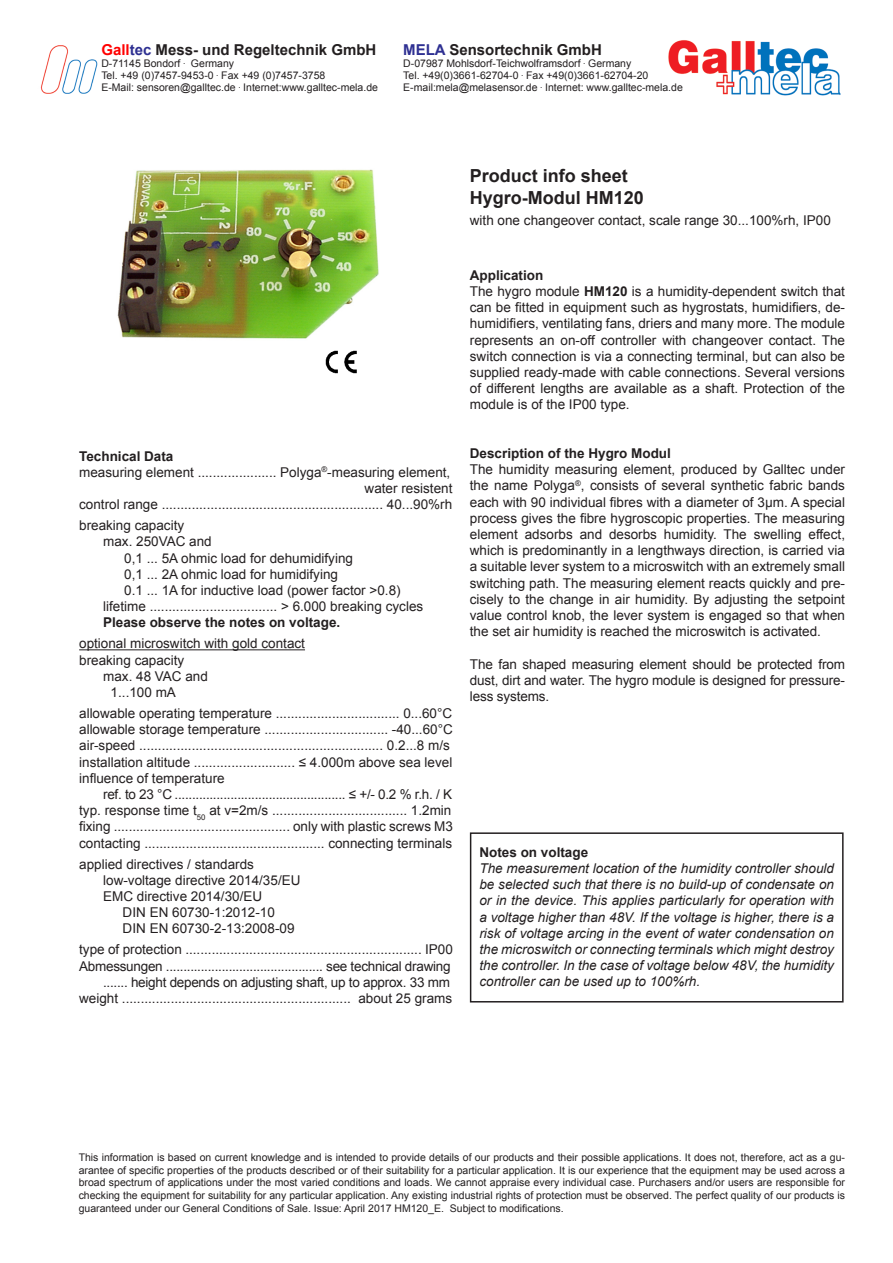
<style>
.page{position:relative;width:893px;height:1263px;background:#fff}
.page>*{position:absolute;margin:0;border:0;box-sizing:border-box;transform-origin:0 0}
.t1{font:700 18px "Arial";color:#231f20}
.t2{font:700 15px "Arial";color:#231f20}
.t3{font:13.5px/16.2px "Arial";color:#231f20;text-align:justify}
.t4{font:italic 13.5px/16.2px "Arial";color:#231f20;text-align:justify}
.t5{font:13.5px "Arial";letter-spacing:-.02em;color:#231f20}
.t6{font:700 13.5px "Arial";color:#231f20}
.t7{font:10.5px/12.6px "Arial";color:#231f20;text-align:justify}
.s1{color:#f00}
.s2{color:#2e3092}
.s3{font-weight:700}
</style>
<div class="page">
<img style="left:40px;top:45px;width:58px;height:49px">
<img style="left:668px;top:40px;width:173px;height:56px">
<img style="left:325px;top:350px;width:32px;height:24px">
<img style="left:117px;top:169px;width:262px;height:170px">
<div style="left:470px;top:832px;width:374px;height:170px;border:2px solid #231f20"></div>
<hr style="left:79px;top:649px;width:226px;height:1px;background:#231f20">
<p class="t2" style="left:101px;top:40px;width:277px"><span class="s1">Gall</span><span class="s2">tec</span> Mess- und Regeltechnik GmbH</p>
<p class="t2" style="left:403px;top:40px;width:200px"><span class="s2">MELA</span> Sensortechnik GmbH</p>
<p class="t7" style="left:101px;top:57px;width:134px">D-71145 Bondorf <sup>.</sup> Germany</p>
<p class="t7" style="left:403px;top:57px;width:230px">D-07987 Mohlsdorf-Teichwolframsdorf <sup>.</sup> Germany</p>
<p class="t7" style="left:101px;top:69px;width:226px">Tel. +49 (0)7457-9453-0 <sup>.</sup> Fax +49 (0)7457-3758</p>
<p class="t7" style="left:403px;top:69px;width:247px">Tel. +49(0)3661-62704-0 <sup>.</sup> Fax +49(0)3661-62704-20</p>
<p class="t7" style="left:101px;top:81px;width:278px">E-Mail: sensoren@galltec.de <sup>.</sup> Internet:www.galltec-mela.de</p>
<p class="t7" style="left:403px;top:81px;width:281px">E-mail:mela@melasensor.de <sup>.</sup> Internet: www.galltec-mela.de</p>
<p class="t6" style="left:79px;top:447px;width:96px">Technical Data</p>
<p class="t3" style="left:79px;top:464px;width:375px;text-align:right">measuring element ..................... Polyga<sup>®</sup>-measuring element, water resistent</p>
<p class="t3" style="left:79px;top:496px;width:375px">control range ........................................................... 40...90%rh</p>
<p class="t3" style="left:79px;top:517px;width:107px">breaking capacity</p>
<p class="t3" style="left:103px;top:534px;width:110px">max. 250VAC and</p>
<p class="t3" style="left:124px;top:550px;width:230px">0,1 ... 5A ohmic load for dehumidifying</p>
<p class="t3" style="left:124px;top:566px;width:215px">0,1 ... 2A ohmic load for humidifying</p>
<p class="t3" style="left:124px;top:582px;width:278px">0.1 ... 1A for inductive load (power factor &gt;0.8)</p>
<p class="t3" style="left:103px;top:598px;width:322px">lifetime .................................. &gt; 6.000 breaking cycles</p>
<p class="t6" style="left:103px;top:614px;width:239px">Please observe the notes on voltage.</p>
<p class="t3" style="left:79px;top:636px;width:227px">optional microswitch with gold contact</p>
<p class="t3" style="left:79px;top:652px;width:107px">breaking capacity</p>
<p class="t3" style="left:103px;top:668px;width:106px">max. 48 VAC and</p>
<p class="t3" style="left:111px;top:684px;width:67px">1...100 mA</p>
<p class="t3" style="left:79px;top:705px;width:375px">allowable operating temperature ................................. 0...60°C</p>
<p class="t3" style="left:79px;top:721px;width:375px">allowable storage temperature ................................. -40...60°C</p>
<p class="t3" style="left:79px;top:738px;width:372px">air-speed ................................................................. 0.2...8 m/s</p>
<p class="t3" style="left:79px;top:754px;width:375px">installation altitude ........................... ≤ 4.000m above sea level</p>
<p class="t3" style="left:79px;top:770px;width:147px">influence of temperature</p>
<p class="t3" style="left:103px;top:786px;width:350px">ref. to 23 °C ................................................. ≤ +/- 0.2 % r.h. / K</p>
<p class="t3" style="left:79px;top:802px;width:374px">typ. response time t<sub>50</sub> at v=2m/s .................................... 1.2min</p>
<p class="t3" style="left:79px;top:819px;width:375px">fixing ............................................... only with plastic screws M3</p>
<p class="t3" style="left:79px;top:835px;width:374px">contacting ................................................ connecting terminals</p>
<p class="t3" style="left:79px;top:856px;width:176px">applied directives / standards</p>
<p class="t3" style="left:103px;top:872px;width:199px">low-voltage directive 2014/35/EU</p>
<p class="t3" style="left:103px;top:888px;width:161px">EMC directive 2014/30/EU</p>
<p class="t3" style="left:123px;top:904px;width:154px">DIN EN 60730-1:2012-10</p>
<p class="t3" style="left:123px;top:921px;width:173px">DIN EN 60730-2-13:2008-09</p>
<p class="t3" style="left:79px;top:942px;width:375px">type of protection ............................................................... IP00</p>
<p class="t5" style="left:79px;top:957px;width:373px">Abmessungen ............................................. see technical drawing</p>
<p class="t5" style="left:103px;top:973px;width:348px">....... height depends on adjusting shaft, up to approx. 33 mm</p>
<p class="t3" style="left:79px;top:990px;width:375px">weight ............................................................. about 25 grams</p>
<p class="t1" style="left:470px;top:164px;width:160px">Product info sheet</p>
<p class="t1" style="left:470px;top:185px;width:176px">Hygro-Modul HM120</p>
<p class="t3" style="left:470px;top:212px;width:362px">with one changeover contact, scale range 30...100%rh, IP00</p>
<p class="t6" style="left:470px;top:266px;width:75px">Application</p>
<p class="t3" style="left:470px;top:283px;width:377px">The hygro module <span class="s3">HM120</span> is a humidity-dependent switch that can be fitted in equipment such as hygrostats, humidifiers, de&shy;humidifiers, ventilating fans, driers and many more. The module represents an on-off controller with changeover contact. The switch connection is via a connecting terminal, but can also be supplied ready-made with cable connections. Several versions of different lengths are available as a shaft. Protection of the module is of the IP00 type.</p>
<p class="t6" style="left:470px;top:444px;width:203px">Description of the Hygro Modul</p>
<p class="t3" style="left:470px;top:461px;width:377px">The humidity measuring element, produced by Galltec under the name Polyga<sup>®</sup>, consists of several synthetic fabric bands each with 90 individual fibres with a diameter of 3µm. A special process gives the fibre hygroscopic properties. The measuring element adsorbs and desorbs humidity. The swelling effect, which is predominantly in a lengthways direction, is carried via a suitable lever system to a microswitch with an extremely small switching path. The measuring element reacts quickly and pre&shy;cisely to the change in air humidity. By adjusting the setpoint value control knob, the lever system is engaged so that when the set air humidity is reached the microswitch is activated.</p>
<p class="t3" style="left:470px;top:656px;width:377px">The fan shaped measuring element should be protected from dust, dirt and water. The hygro module is designed for pressure&shy;less systems.</p>
<p class="t6" style="left:479px;top:843px;width:110px">Notes on voltage</p>
<p class="t4" style="left:479px;top:860px;width:356px">The measurement location of the humidity controller should be selected such that there is no build-up of condensate on or in the device. This applies particularly for operation with a voltage higher than 48V. If the voltage is higher, there is a risk of voltage arcing in the event of water condensation on the microswitch or connecting terminals which might destroy the controller. In the case of voltage below 48V, the humidity controller can be used up to 100%rh.</p>
<p class="t7" style="left:79px;top:1151px;width:768px">This information is based on current knowledge and is intended to provide details of our products and their possible applications. It does not, therefore, act as a gu&shy;arantee of specific properties of the products described or of their suitability for a particular application. It is our experience that the equipment may be used across a broad spectrum of applications under the most varied conditions and loads. We cannot appraise every individual case. Purchasers and/or users are responsible for checking the equipment for suitability for any particular application. Any existing industrial rights of protection must be observed. The perfect quality of our products is guaranteed under our General Conditions of Sale. Issue: April 2017 HM120_E. Subject to modifications.</p>
</div>
